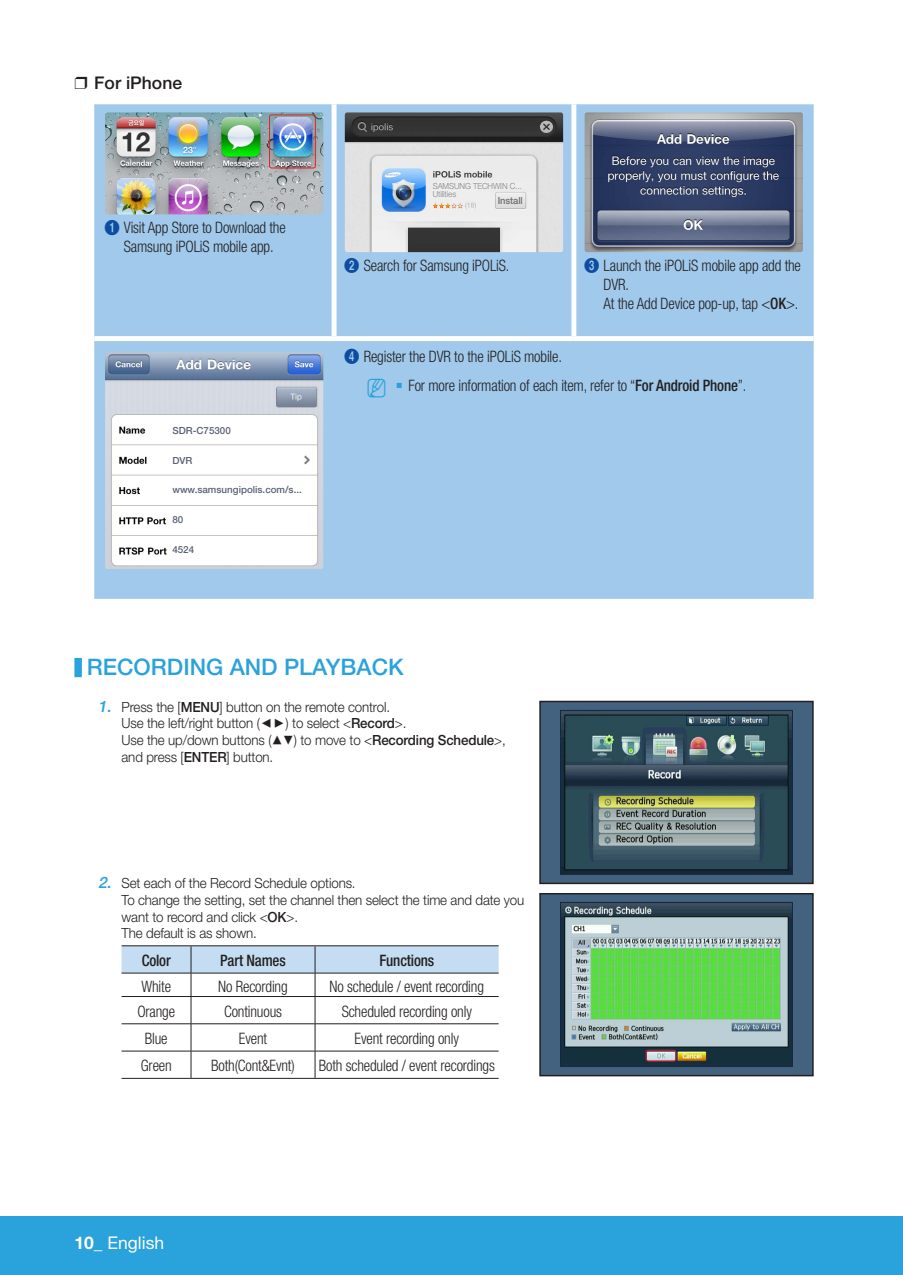
<style>
.page{position:relative;width:903px;height:1275px;background:#fff}
.page>*{position:absolute;margin:0;border:0;box-sizing:border-box;transform-origin:0 0}
.t1{font:500 22.75px "Helvetica Neue cp";color:#2aa2db}
.t2{font:17.5px "Helvetica Neue cp";color:#fff}
.t3{font:500 17.5px "Helvetica Neue cp";color:#231f20}
.t4{font:300 condensed 15.75px/18.9px "Helvetica Neue cp";letter-spacing:-.01em;color:#231f20;scale:.95 1}
.t5{font:500 condensed 15.75px "Helvetica Neue cp";letter-spacing:-.01em;color:#231f20;scale:.95 1}
.t6{font:300 14px/16.8px "Helvetica Neue cp";letter-spacing:-.01em;color:#231f20;scale:.95 1}
.t7{font:500 9.8px "Helvetica Neue cp";color:#586075}
.t8{font:500 9.8px "Helvetica Neue cp";color:#6c6d70;scale:.95 1}
.t9{font:300 8.4px/8.4px "Helvetica Neue cp";letter-spacing:-.01em;color:#808285;scale:.95 1}
.s1{font-family:"Numberblackfilled";font-weight:400;font-stretch:normal;color:#0d4da1}
.s2{font-weight:500}
.s3{font-family:"CP Icon 2";font-weight:400;font-stretch:normal;font-size:21px;color:#2aa2db}
.s4{font-family:"SI Icon HR755";font-weight:400;font-stretch:normal;color:#2aa2db}
.s5{font-weight:500;font-style:italic;font-size:15.75px;color:#2aa2db}
.s6{font-weight:700}
</style>
<div class="page">
<div style="left:0;top:1216px;width:903px;height:59px;background:#2aa2db"></div>
<div style="left:74px;top:658px;width:8px;height:19px;background:#2aa2db"></div>
<div style="left:94px;top:104px;width:720px;height:495px;background:#a0c9eb"></div>
<hr style="left:332px;top:104px;width:4px;height:232px;background:#fff">
<div style="left:571px;top:104px;width:5px;height:232px;background:#fff"></div>
<div style="left:94px;top:336px;width:240px;height:5px;background:#fff"></div>
<div style="left:334px;top:336px;width:240px;height:5px;background:#fff"></div>
<div style="left:574px;top:336px;width:240px;height:5px;background:#fff"></div>
<img style="left:105px;top:112px;width:218px;height:102px">
<div style="left:269px;top:115px;width:47px;height:53px;border:1px solid #ee1d23;border-radius:2px"></div>
<img style="left:345px;top:112px;width:218px;height:140px">
<img style="left:585px;top:112px;width:218px;height:140px">
<img style="left:105px;top:352px;width:218px;height:217px">
<div style="left:169px;top:418px;width:125px;height:24px;background:#fff"></div>
<div style="left:169px;top:448px;width:125px;height:24px;background:#fff"></div>
<div style="left:169px;top:478px;width:136px;height:24px;background:#fff"></div>
<div style="left:169px;top:508px;width:136px;height:24px;background:#fff"></div>
<div style="left:169px;top:538px;width:136px;height:24px;background:#fff"></div>
<svg style="left:122px;top:946px;width:377px;height:132px"></svg>
<hr style="left:122px;top:945px;width:69px;height:1px;background:#231f20">
<hr style="left:191px;top:945px;width:124px;height:1px;background:#231f20">
<hr style="left:315px;top:945px;width:184px;height:1px;background:#231f20">
<hr style="left:122px;top:1078px;width:69px;height:1px;background:#231f20">
<hr style="left:191px;top:1078px;width:124px;height:1px;background:#231f20">
<hr style="left:315px;top:1078px;width:184px;height:1px;background:#231f20">
<img style="left:541px;top:703px;width:271px;height:179px">
<div style="left:539px;top:701px;width:275px;height:183px;border:1px solid #231f20"></div>
<img style="left:541px;top:895px;width:271px;height:179px">
<div style="left:539px;top:893px;width:275px;height:183px;border:1px solid #231f20"></div>
<div style="left:646px;top:1050px;width:30px;height:11px;border:1px solid #ee1d23;border-radius:2px"></div>
<p class="t3" style="left:74px;top:73px;width:109px">❒ For iPhone</p>
<p class="t4" style="left:104px;top:218px;width:193px;text-align:center"><span class="s1">1</span> Visit App Store to Download the<br>Samsung iPOLiS mobile app.</p>
<p class="t7" style="left:172px;top:425px;width:60px">SDR-C75300</p>
<p class="t7" style="left:172px;top:454px;width:21px">DVR</p>
<p class="t7" style="left:172px;top:484px;width:131px">www.samsungipolis.com/s...</p>
<p class="t7" style="left:172px;top:514px;width:12px">80</p>
<p class="t7" style="left:172px;top:544px;width:23px">4524</p>
<p class="t9" style="left:433px;top:182px;width:95px">SAMSUNG TECHWIN C...<br>Utilities</p>
<p class="t8" style="left:498px;top:195px;width:28px">Install</p>
<p class="t4" style="left:344px;top:256px;width:176px"><span class="s1">2</span> Search for Samsung iPOLiS.</p>
<p class="t4" style="left:603px;top:256px;width:209px;text-indent:-20px"><span class="s1">3</span> Launch the iPOLiS mobile app add the<br>DVR.<br>At the Add Device pop-up, tap &lt;<span class="s2">OK</span>&gt;.</p>
<p class="t4" style="left:366px;top:343px;width:402px;line-height:28.5px;text-indent:-22px"><span class="s1">4</span> Register the DVR to the iPOLiS mobile.<br><span class="s3">M</span> <span class="s4">`</span> For more information of each item, refer to “<span class="s2">For Android Phone</span>”.</p>
<h1 class="t1" style="left:87px;top:654px;width:318px">RECORDING AN D PLAYBACK</h1>
<p class="t6" style="left:98px;top:698px;width:110px"><span class="s5">1.</span> Press the [<span class="s2">MENU</span></p>
<p class="t6" style="left:122px;top:698px;width:406px;text-indent:98px">] button on the remote control.<br>Use the left/right button (◄►) to select &lt;<span class="s2">Record</span>&gt;.<br>Use the up/down buttons (▲▼) to move to &lt;<span class="s2">Recording Schedule</span>&gt;, and press [<span class="s2">ENTE</span></p>
<p class="t6" style="left:217px;top:749px;width:60px"><span class="s2">R</span>] button.</p>
<p class="t6" style="left:122px;top:875px;width:425px;text-indent:-23px"><span class="s5">2.</span> Set each of the Record Schedule options.<br>To change the setting, set the channel then select the time and date you want to record and click &lt;<span class="s2">OK</span>&gt;.<br>The default is as shown.</p>
<p class="t5" style="left:142px;top:951px;width:32px">Color</p>
<p class="t5" style="left:220px;top:951px;width:70px">Part Names</p>
<p class="t5" style="left:379px;top:951px;width:59px">Functions</p>
<p class="t4" style="left:141px;top:977px;width:33px">White</p>
<p class="t4" style="left:218px;top:977px;width:75px">No Recording</p>
<p class="t4" style="left:330px;top:977px;width:164px">No schedule / event recording</p>
<p class="t4" style="left:137px;top:1002px;width:41px">Orange</p>
<p class="t4" style="left:224px;top:1002px;width:62px">Continuous</p>
<p class="t4" style="left:342px;top:1002px;width:139px">Scheduled recording only</p>
<p class="t4" style="left:145px;top:1029px;width:26px">Blue</p>
<p class="t4" style="left:239px;top:1029px;width:31px">Event</p>
<p class="t4" style="left:355px;top:1029px;width:111px">Event recording only</p>
<p class="t4" style="left:141px;top:1056px;width:34px">Green</p>
<p class="t4" style="left:211px;top:1056px;width:89px">Both(Cont&amp;Evnt)</p>
<p class="t4" style="left:319px;top:1056px;width:187px">Both scheduled / event recordings</p>
<p class="t2" style="left:74px;top:1233px;width:91px"><span class="s6">10_</span> English</p>
</div>
